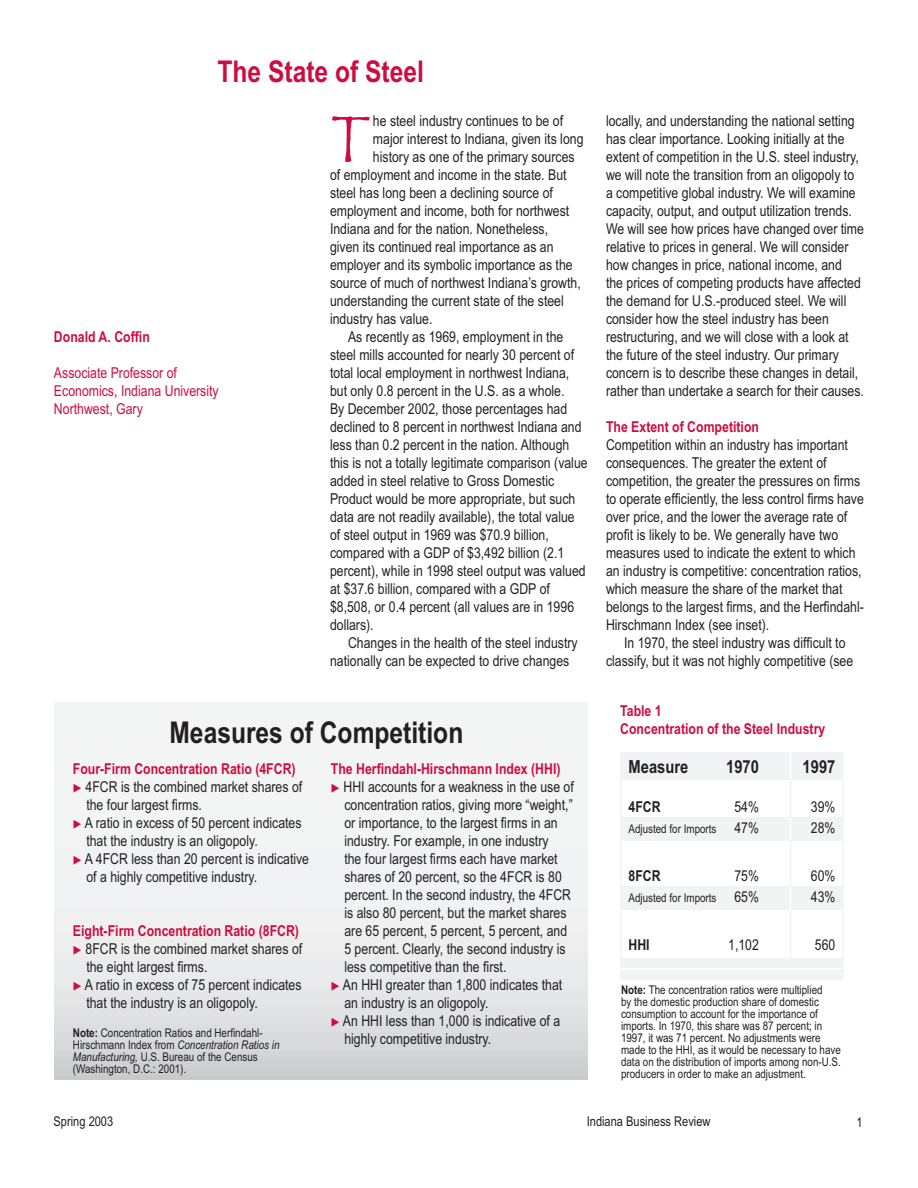
<style>
.page{position:relative;width:918px;height:1188px;background:#fff}
.page>*{position:absolute;margin:0;border:0;box-sizing:border-box;transform-origin:0 0}
.t1{font:67.5px "Tempus Sans ITC";color:#cd0d40}
.t2{font:700 30px "Arial Narrow";color:#231f20}
.t3{font:700 30px "Arial Narrow";color:#cd0d40}
.t4{font:700 18px "Arial Narrow";color:#231f20}
.t5{font:15px/18px "Arial Narrow";color:#231f20}
.t6{font:700 15px "Arial Narrow";color:#cd0d40}
.t7{font:15px/18px "Arial Narrow";color:#cd0d40}
.t8{font:700 15px "Arial Narrow";color:#231f20}
.t9{font:13.5px "Arial Narrow";color:#231f20}
.t10{font:12px/12px "Arial Narrow";color:#231f20}
.s1{font-size:15px}
.s2{font-weight:700}
.s3{font-style:italic}
</style>
<div class="page">
<hr style="left:790px;top:752px;width:1px;height:228px;background:#f2f3f4">
<div style="left:621px;top:752px;width:222px;height:27px;background:#f2f3f4"></div>
<div style="left:621px;top:818px;width:222px;height:23px;background:#f2f3f4"></div>
<div style="left:621px;top:886px;width:222px;height:24px;background:#f2f3f4"></div>
<div style="left:621px;top:958px;width:222px;height:22px;background:#f2f3f4"></div>
<hr style="left:621px;top:968px;width:222px;height:1px;background:#fff">
<hr style="left:620px;top:752px;width:2px;height:228px;background:#f2f3f4">
<hr style="left:842px;top:752px;width:2px;height:228px;background:#f2f3f4">
<svg style="left:790px;top:752px;width:1px;height:27px"></svg>
<svg style="left:790px;top:818px;width:1px;height:23px"></svg>
<svg style="left:790px;top:887px;width:1px;height:23px"></svg>
<svg style="left:74px;top:784px;width:7px;height:9px"></svg>
<svg style="left:74px;top:820px;width:7px;height:9px"></svg>
<svg style="left:74px;top:856px;width:7px;height:9px"></svg>
<svg style="left:74px;top:946px;width:7px;height:9px"></svg>
<svg style="left:74px;top:982px;width:7px;height:9px"></svg>
<svg style="left:332px;top:784px;width:7px;height:9px"></svg>
<svg style="left:332px;top:982px;width:7px;height:9px"></svg>
<svg style="left:332px;top:1018px;width:7px;height:9px"></svg>
<h2 class="t3" style="left:218px;top:60px;width:208px">The State of Steel</h2>
<h1 class="t1" style="left:330px;top:99px;width:38px">T</h1>
<p class="t5" style="left:373px;top:113px;width:192px">he steel industry continues to be of</p>
<p class="t5" style="left:373px;top:131px;width:212px">major interest to Indiana, given its long</p>
<p class="t5" style="left:373px;top:149px;width:203px">history as one of the primary sources</p>
<p class="t5" style="left:330px;top:167px;width:238px">of employment and income in the state. But</p>
<p class="t5" style="left:330px;top:185px;width:224px">steel has long been a declining source of</p>
<p class="t5" style="left:330px;top:203px;width:241px">employment and income, both for northwest</p>
<p class="t5" style="left:330px;top:221px;width:220px">Indiana and for the nation. Nonetheless,</p>
<p class="t5" style="left:330px;top:239px;width:225px">given its continued real importance as an</p>
<p class="t5" style="left:330px;top:257px;width:244px">employer and its symbolic importance as the</p>
<p class="t5" style="left:330px;top:275px;width:252px">source of much of northwest Indiana’s growth,</p>
<p class="t5" style="left:330px;top:293px;width:235px">understanding the current state of the steel</p>
<p class="t5" style="left:330px;top:311px;width:104px">industry has value.</p>
<p class="t5" style="left:348px;top:329px;width:217px">As recently as 1969, employment in the</p>
<p class="t5" style="left:330px;top:347px;width:246px">steel mills accounted for nearly 30 percent of</p>
<p class="t5" style="left:330px;top:365px;width:241px">total local employment in northwest Indiana,</p>
<p class="t5" style="left:330px;top:383px;width:236px">but only 0.8 percent in the U.S. as a whole.</p>
<p class="t5" style="left:330px;top:401px;width:239px">By December 2002, those percentages had</p>
<p class="t5" style="left:330px;top:419px;width:253px">declined to 8 percent in northwest Indiana and</p>
<p class="t5" style="left:330px;top:437px;width:241px">less than 0.2 percent in the nation. Although</p>
<p class="t5" style="left:330px;top:455px;width:259px">this is not a totally legitimate comparison (value</p>
<p class="t5" style="left:330px;top:473px;width:226px">added in steel relative to Gross Domestic</p>
<p class="t5" style="left:330px;top:491px;width:247px">Product would be more appropriate, but such</p>
<p class="t5" style="left:330px;top:509px;width:246px">data are not readily available), the total value</p>
<p class="t5" style="left:330px;top:527px;width:220px">of steel output in 1969 was $70.9 billion,</p>
<p class="t5" style="left:330px;top:545px;width:236px">compared with a GDP of $3,492 billion (2.1</p>
<p class="t5" style="left:330px;top:563px;width:257px">percent), while in 1998 steel output was valued</p>
<p class="t5" style="left:330px;top:581px;width:221px">at $37.6 billion, compared with a GDP of</p>
<p class="t5" style="left:330px;top:599px;width:246px">$8,508, or 0.4 percent (all values are in 1996</p>
<p class="t5" style="left:330px;top:617px;width:45px">dollars).</p>
<p class="t5" style="left:348px;top:635px;width:231px">Changes in the health of the steel industry</p>
<p class="t5" style="left:330px;top:653px;width:241px">nationally can be expected to drive changes</p>
<p class="t6" style="left:54px;top:331px;width:97px">Donald A. Coffin</p>
<p class="t7" style="left:54px;top:365px;width:166px">Associate Professor of<br>Economics, Indiana University<br>Northwest, Gary</p>
<p class="t5" style="left:606px;top:113px;width:260px">locally, and understanding the national setting has clear importance. Looking initially at the extent of competition in the U.S. steel industry, we will note the transition from an oligopoly to a competitive global industry. We will examine capacity, output, and output utilization trends.<br>We will see how prices have changed over time relative to prices in general. We will consider how changes in price, national income, and<br>the prices of competing products have affected the demand for U.S.-produced steel. We will consider how the steel industry has been restructuring, and we will close with a look at the future of the steel industry. Our primary concern is to describe these changes in detail, rather than undertake a search for their causes.</p>
<p class="t6" style="left:606px;top:421px;width:155px">The Extent of Competition</p>
<p class="t5" style="left:606px;top:437px;width:259px">Competition within an industry has important consequences. The greater the extent of competition, the greater the pressures on firms to operate efficiently, the less control firms have over price, and the lower the average rate of profit is likely to be. We generally have two measures used to indicate the extent to which an industry is competitive: concentration ratios, which measure the share of the market that belongs to the largest firms, and the Herfindahl-Hirschmann Index (see inset).</p>
<p class="t5" style="left:606px;top:635px;width:249px;text-indent:18px">In 1970, the steel industry was difficult to classify, but it was not highly competitive (see</p>
<p class="t6" style="left:620px;top:705px;width:43px">Table 1</p>
<h2 class="t2" style="left:170px;top:721px;width:295px">Measures of Competition</h2>
<p class="t6" style="left:620px;top:723px;width:207px">Concentration of the Steel Industry</p>
<p class="t6" style="left:73px;top:763px;width:224px">Four-Firm Concentration Ratio (4FCR)</p>
<p class="t5" style="left:85px;top:779px;width:226px">4FCR is the combined market shares of the four largest firms.<br>A ratio in excess of 50 percent indicates that the industry is an oligopoly.<br>A 4FCR less than 20 percent is indicative of a highly competitive industry.</p>
<p class="t6" style="left:73px;top:925px;width:228px">Eight-Firm Concentration Ratio (8FCR)</p>
<p class="t5" style="left:85px;top:941px;width:219px">8FCR is the combined market shares of the eight largest firms.<br>A ratio in excess of 75 percent indicates that the industry is an oligopoly.</p>
<p class="t4" style="left:628px;top:760px;width:61px">Measure</p>
<p class="t4" style="left:726px;top:760px;width:34px">1970</p>
<p class="t4" style="left:803px;top:760px;width:34px">1997</p>
<p class="t8" style="left:628px;top:801px;width:34px">4FCR</p>
<p class="t5" style="left:734px;top:799px;width:26px">54%</p>
<p class="t5" style="left:811px;top:799px;width:26px">39%</p>
<p class="t10" style="left:628px;top:824px;width:132px">Adjusted for Imports <span class="s1">47%</span></p>
<p class="t5" style="left:811px;top:820px;width:26px">28%</p>
<p class="t8" style="left:628px;top:870px;width:34px">8FCR</p>
<p class="t5" style="left:734px;top:868px;width:26px">75%</p>
<p class="t5" style="left:811px;top:868px;width:26px">60%</p>
<p class="t10" style="left:628px;top:893px;width:132px">Adjusted for Imports <span class="s1">65%</span></p>
<p class="t5" style="left:811px;top:889px;width:26px">43%</p>
<p class="t8" style="left:628px;top:939px;width:23px">HHI</p>
<p class="t5" style="left:728px;top:937px;width:32px">1,102</p>
<p class="t5" style="left:815px;top:937px;width:22px">560</p>
<p class="t6" style="left:331px;top:763px;width:231px">The Herfindahl-Hirschmann Index (HHI)</p>
<p class="t5" style="left:343px;top:779px;width:232px">HHI accounts for a weakness in the use of concentration ratios, giving more “weight,” or importance, to the largest firms in an industry. For example, in one industry<br>the four largest firms each have market shares of 20 percent, so the 4FCR is 80 percent. In the second industry, the 4FCR is also 80 percent, but the market shares are 65 percent, 5 percent, 5 percent, and 5 percent. Clearly, the second industry is less competitive than the first.<br>An HHI greater than 1,800 indicates that an industry is an oligopoly.<br>An HHI less than 1,000 is indicative of a highly competitive industry.</p>
<p class="t10" style="left:621px;top:984px;width:221px"><span class="s2">Note:</span> The concentration ratios were multiplied<br>by the domestic production share of domestic consumption to account for the importance of imports. In 1970, this share was 87 percent; in 1997, it was 71 percent. No adjustments were made to the HHI, as it would be necessary to have data on the distribution of imports among non-U.S. producers in order to make an adjustment.</p>
<p class="t10" style="left:73px;top:1028px;width:208px"><span class="s2">Note:</span> Concentration Ratios and Herfindahl-Hirschmann Index from <span class="s3">Concentration Ratios in Manufacturing,</span> U.S. Bureau of the Census (Washington, D.C.: 2001).</p>
<p class="t9" style="left:54px;top:1116px;width:61px">Spring 2003</p>
<p class="t9" style="left:587px;top:1116px;width:125px">Indiana Business Review</p>
<p class="t9" style="left:856px;top:1117px;width:8px">1</p>
</div>
